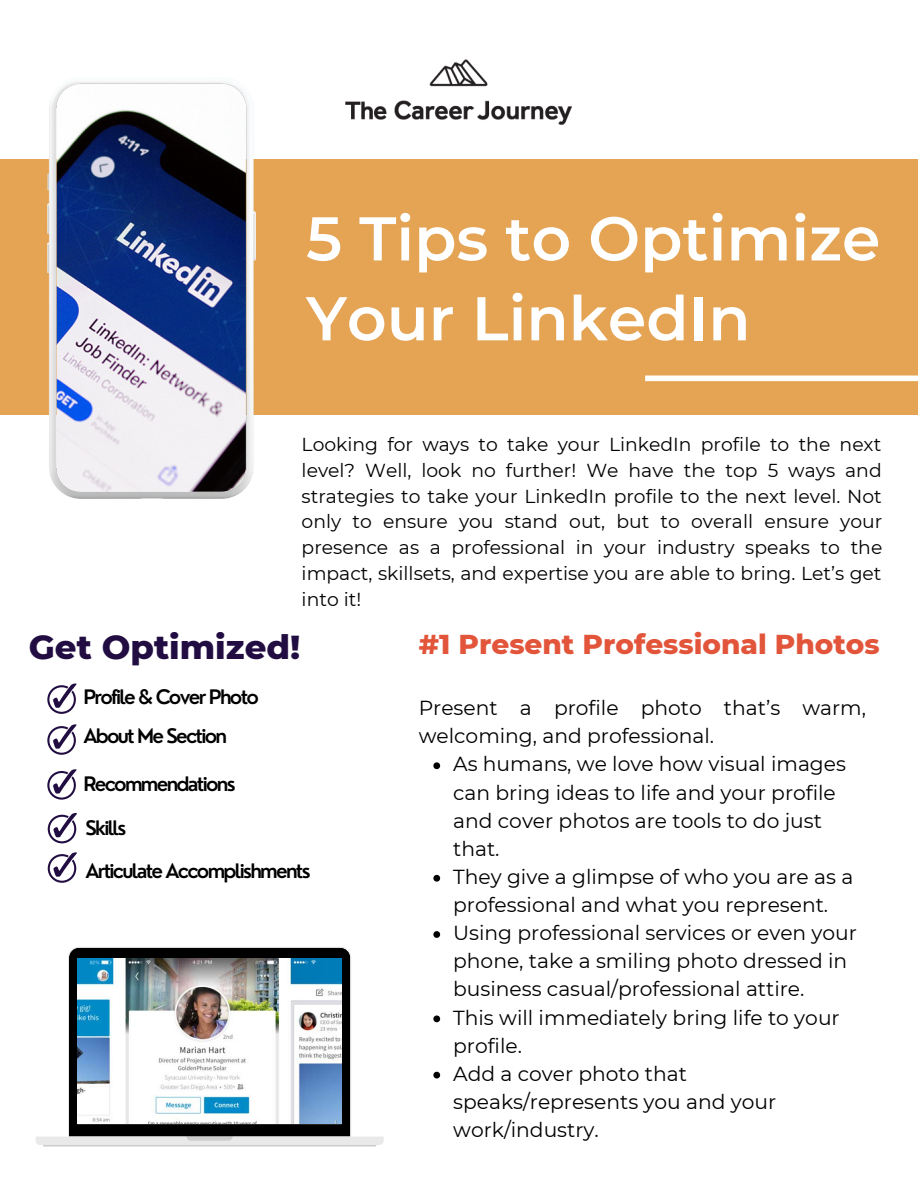
<style>
.page{position:relative;width:918px;height:1188px;background:#fff}
.page>*{position:absolute;margin:0;border:0;box-sizing:border-box;transform-origin:0 0}
.t1{font:600 61.65px/79.8px "Montserrat";color:#fff}
.t2{font:800 33.9px "Montserrat";color:#210d41}
.t3{font:800 27.9px "Montserrat";color:#e2553b}
.t4{font:20.25px/28.2px "Montserrat";color:#000}
.t5{font:600 19.5px/39px "Nourd";letter-spacing:-.09em;color:#000}
.t6{font:18.75px/25.8px "Montserrat";color:#000;text-align:justify}
</style>
<div class="page">
<div style="left:0;top:159px;width:918px;height:256px;background:#e4a454"></div>
<img style="left:48px;top:81px;width:207px;height:417px">
<div style="left:645px;top:376px;width:273px;height:5px;background:#fff"></div>
<svg style="left:47px;top:684px;width:30px;height:30px"></svg>
<svg style="left:36px;top:947px;width:348px;height:198px"></svg>
<svg style="left:43px;top:1137px;width:334px;height:10px;background:#e4e4e4"></svg>
<img style="left:78px;top:959px;width:263px;height:165px">
<img style="left:346px;top:59px;width:226px;height:65px">
<svg style="left:47px;top:724px;width:30px;height:31px"></svg>
<svg style="left:47px;top:769px;width:30px;height:31px"></svg>
<svg style="left:48px;top:813px;width:29px;height:30px"></svg>
<svg style="left:48px;top:852px;width:29px;height:31px"></svg>
<svg style="left:433px;top:762px;width:7px;height:7px"></svg>
<svg style="left:433px;top:875px;width:7px;height:7px"></svg>
<svg style="left:433px;top:931px;width:7px;height:7px"></svg>
<svg style="left:433px;top:1016px;width:7px;height:6px"></svg>
<svg style="left:433px;top:1072px;width:7px;height:7px"></svg>
<h1 class="t1" style="left:306px;top:198px;width:576px">5 Tips to Optimize<br>Your LinkedIn</h1>
<p class="t6" style="left:302px;top:431px;width:582px">Looking for ways to take your LinkedIn profile to the next level? Well, look no further! We have the top 5 ways and strategies to take your LinkedIn profile to the next level. Not only to ensure you stand out, but to overall ensure your presence as a professional in your industry speaks to the impact, skillsets, and expertise you are able to bring. Let’s get into it!</p>
<h2 class="t2" style="left:29px;top:626px;width:273px">Get Optimized!</h2>
<p class="t5" style="left:83px;top:677px;width:177px">Profile &amp; Cover Photo<br>About Me Section</p>
<p class="t5" style="left:83px;top:764px;width:154px">Recommendations</p>
<p class="t5" style="left:85px;top:808px;width:43px">Skills</p>
<p class="t5" style="left:85px;top:851px;width:227px">Articulate Accomplishments</p>
<h3 class="t3" style="left:419px;top:627px;width:462px">#1 Present Professional Photos</h3>
<p class="t4" style="left:419px;top:694px;width:449px">Present a profile photo that’s warm, welcoming, and professional.</p>
<p class="t4" style="left:453px;top:750px;width:405px">As humans, we love how visual images can bring ideas to life and your profile and cover photos are tools to do just that.<br>They give a glimpse of who you are as a professional and what you represent.<br>Using professional services or even your phone, take a smiling photo dressed in business casual/professional attire.<br>This will immediately bring life to your profile.<br>Add a cover photo that speaks/represents you and your work/industry.</p>
</div>
